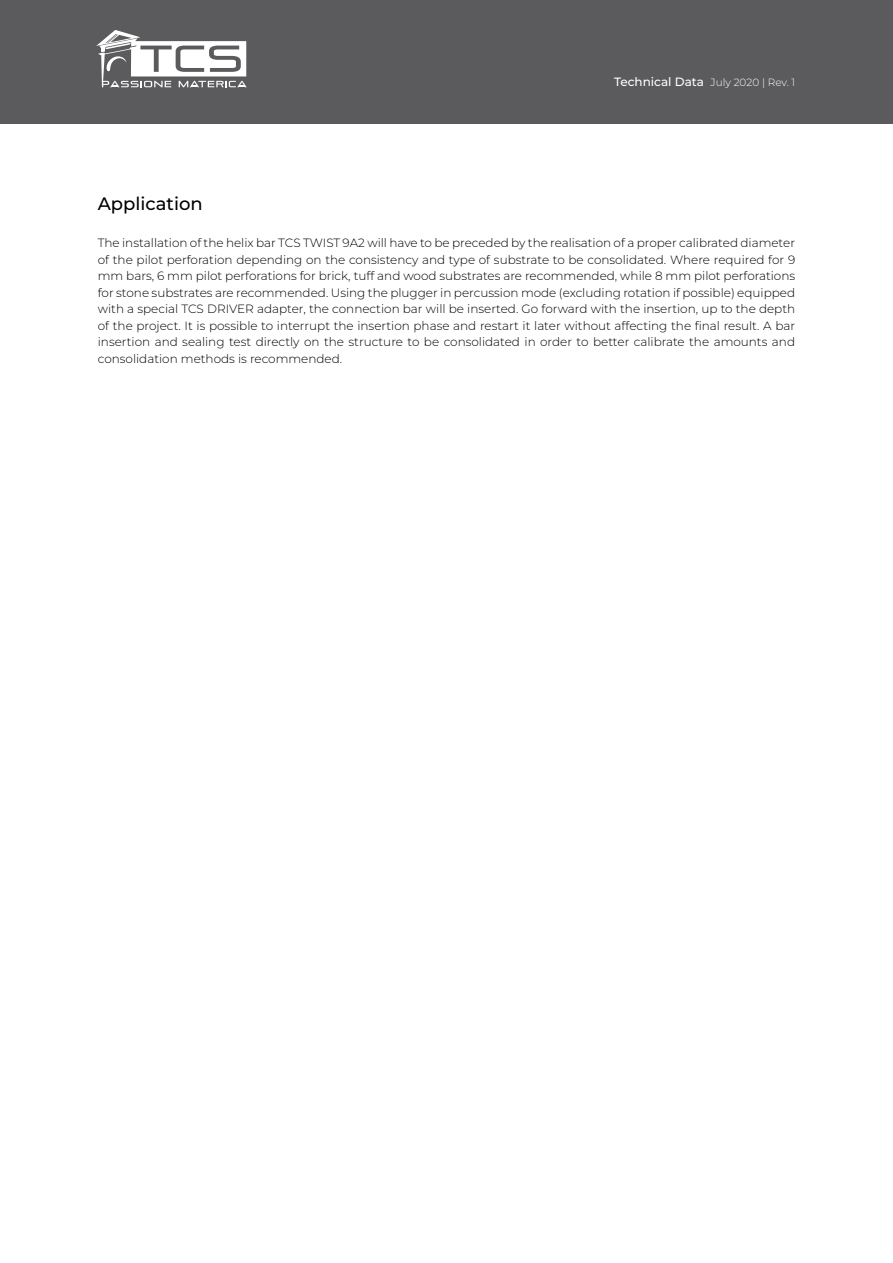
<style>
.page{position:relative;width:893px;height:1263px;background:#fff}
.page>*{position:absolute;margin:0;border:0;box-sizing:border-box;transform-origin:0 0}
.t1{font:100 18px "Montserrat";color:#000}
.t2{font:300 12px/16.5px "Montserrat";color:#000;text-align:justify}
.t3{font:300 10.5px "Montserrat";color:#fff}
.s1{font-weight:100;font-size:12px}
</style>
<div class="page">
<div style="left:0;top:0;width:893px;height:123px;background:#5b5a5c"></div>
<svg style="left:96px;top:30px;width:151px;height:57px"></svg>
<p class="t3" style="left:614px;top:75px;width:183px"><span class="s1">Technical Data</span> July 2020 | Rev. 1</p>
<h1 class="t1" style="left:98px;top:192px;width:106px">Application</h1>
<p class="t2" style="left:98px;top:234px;width:699px">The installation of the helix bar TCS TWIST 9A2 will have to be preceded by the realisation of a proper calibrated diameter of the pilot perforation depending on the consistency and type of substrate to be consolidated. Where required for 9 mm bars, 6 mm pilot perforations for brick, tuff and wood substrates are recommended, while 8 mm pilot perforations for stone substrates are recommended. Using the plugger in percussion mode (excluding rotation if possible) equipped with a special TCS DRIVER adapter, the connection bar will be inserted. Go forward with the insertion, up to the depth of the project. It is possible to interrupt the insertion phase and restart it later without affecting the final result. A bar insertion and sealing test directly on the structure to be consolidated in order to better calibrate the amounts and consolidation methods is recommended.</p>
</div>
